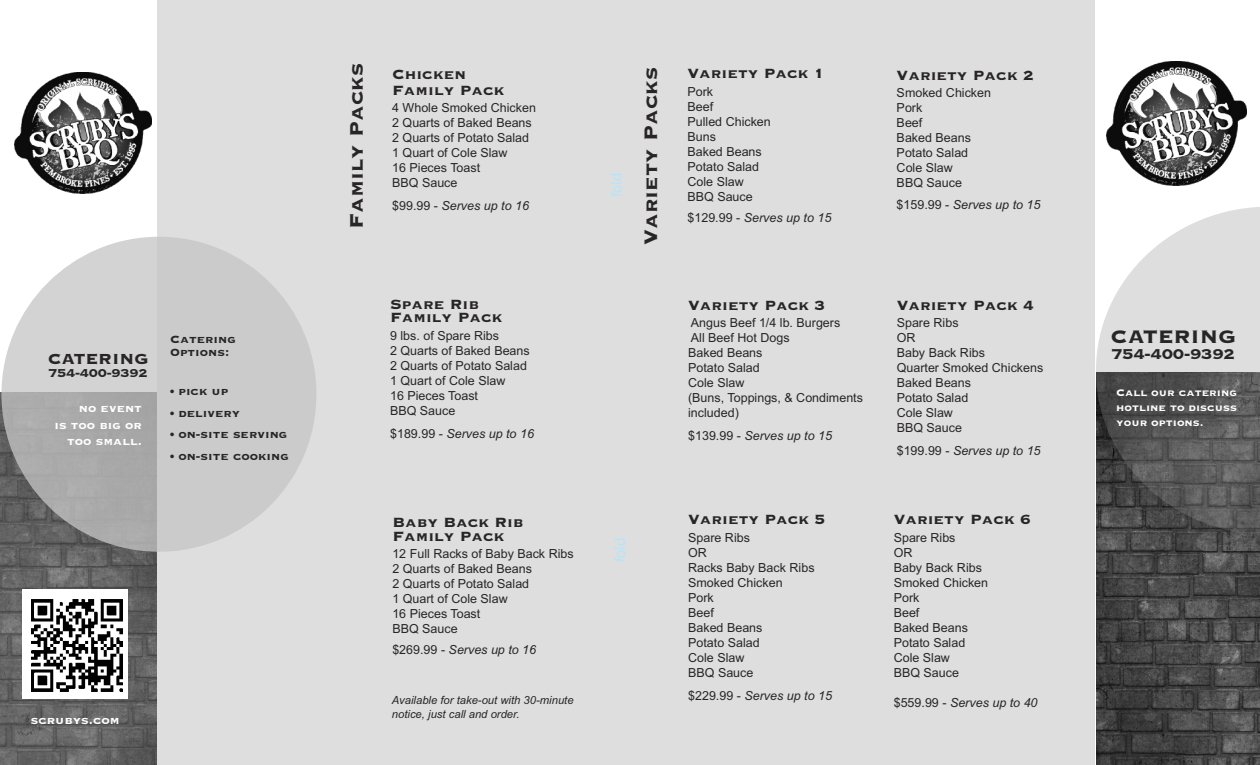
<style>
.page{position:relative;width:1260px;height:765px;background:#fff}
.page>*{position:absolute;margin:0;border:0;box-sizing:border-box;transform-origin:0 0}
.t1{font:23.75px "Copperplate Gothic Std 33 BC";color:#272526}
.t2{font:19.12px "Copperplate Gothic Std 33 BC";color:#272526}
.t3{font:18.75px "Copperplate Gothic Std 33 BC";letter-spacing:-.015em;color:#272526}
.t4{font:17.5px/13.5px "Copperplate Gothic Std 33 BC";color:#272526}
.t5{font:15.12px "Copperplate Gothic Std 33 BC";letter-spacing:-.015em;color:#272526}
.t6{font:15px "Arial";color:#b3e6f9}
.t7{font:13.75px/12.8px "Copperplate Gothic Std 33 BC";color:#272526}
.t8{font:13.75px/16.5px "Copperplate Gothic Std 33 BC";color:#fff;text-align:right}
.t9{font:12.5px/15px "Arial";color:#272526}
.t10{font:italic 12.5px "Arial";color:#272526}
.t11{font:12.5px/15px "Copperplate Gothic Std 33 BC";color:#fff;text-align:justify}
.t12{font:italic 11.25px/13.5px "Arial";color:#272526}
.s1{font-style:normal}
</style>
<div class="page">
<img style="left:0;top:393px;width:158px;height:372px">
<div style="left:158px;top:0;width:937px;height:765px;background:#dfdede"></div>
<img style="left:1096px;top:535px;width:164px;height:230px">
<svg style="left:1096px;top:207px;width:164px;height:328px;background:#9c9c9c"></svg>
<div style="left:1px;top:237px;width:315px;height:315px;background:#c7c6c7;border-radius:50%;opacity:.76"></div>
<img style="left:1107px;top:61px;width:139px;height:124px">
<img style="left:15px;top:72px;width:136px;height:122px">
<div style="left:22px;top:589px;width:106px;height:110px;background:#fff"></div>
<img style="left:31px;top:599px;width:92px;height:93px">
<h2 class="t2" style="left:48px;top:346px;width:102px">CATERING</h2>
<p class="t5" style="left:48px;top:363px;width:101px">754-400-9392</p>
<p class="t8" style="left:54px;top:399px;width:89px">no event<br>is too big or too small.</p>
<p class="t7" style="left:170px;top:332px;width:67px">Catering<br>Options:</p>
<p class="t7" style="left:170px;top:384px;width:60px">• pick up</p>
<p class="t7" style="left:170px;top:406px;width:72px">• delivery</p>
<p class="t7" style="left:170px;top:427px;width:119px">• on-site serving</p>
<p class="t7" style="left:170px;top:449px;width:120px">• on-site cooking</p>
<p class="t8" style="left:31px;top:711px;width:90px">scrubys.com</p>
<h1 class="t1" style="left:341px;top:229px;width:167px;rotate:-90deg">Family Packs</h1>
<h3 class="t4" style="left:392px;top:65px;width:114px;line-height:16px">Chicken<br>Family Pack</h3>
<p class="t9" style="left:392px;top:100px;width:145px">4 Whole Smoked Chicken<br>2 Quarts of Baked Beans<br>2 Quarts of Potato Salad<br>1 Quart of Cole Slaw<br>16 Pieces Toast<br>BBQ Sauce</p>
<p class="t10" style="left:392px;top:199px;width:138px"><span class="s1">$99.99 -</span> Serves up to 16</p>
<h3 class="t4" style="left:390px;top:296px;width:114px">Spare Rib<br>Family Pack</h3>
<p class="t9" style="left:390px;top:328px;width:141px">9 lbs. of Spare Ribs<br>2 Quarts of Baked Beans<br>2 Quarts of Potato Salad<br>1 Quart of Cole Slaw<br>16 Pieces Toast<br>BBQ Sauce</p>
<p class="t10" style="left:390px;top:426px;width:145px"><span class="s1">$189.99 -</span> Serves up to 16</p>
<h3 class="t4" style="left:392px;top:515px;width:133px">Baby Back Rib<br>Family Pack</h3>
<p class="t9" style="left:392px;top:546px;width:183px">12 Full Racks of Baby Back Ribs<br>2 Quarts of Baked Beans<br>2 Quarts of Potato Salad<br>1 Quart of Cole Slaw<br>16 Pieces Toast<br>BBQ Sauce</p>
<p class="t10" style="left:392px;top:643px;width:145px"><span class="s1">$269.99 -</span> Serves up to 16</p>
<p class="t12" style="left:392px;top:694px;width:183px">Available for take-out with 30-minute notice, just call and order.</p>
<p class="t6" style="left:607px;top:197px;width:26px;rotate:-90deg">fold</p>
<h1 class="t1" style="left:635px;top:245px;width:179px;rotate:-90deg">Variety Packs</h1>
<p class="t6" style="left:611px;top:562px;width:26px;rotate:-90deg">fold</p>
<h3 class="t4" style="left:688px;top:65px;width:139px">Variety Pack 1</h3>
<p class="t9" style="left:687px;top:84px;width:85px">Pork<br>Beef<br>Pulled Chicken<br>Buns<br>Baked Beans<br>Potato Salad<br>Cole Slaw<br>BBQ Sauce</p>
<p class="t10" style="left:687px;top:210px;width:145px"><span class="s1">$129.99 -</span> Serves up to 15</p>
<h3 class="t4" style="left:688px;top:297px;width:139px">Variety Pack 3</h3>
<p class="t9" style="left:688px;top:315px;width:176px">Angus Beef 1/4 lb. Burgers<br>All Beef Hot Dogs<br>Baked Beans<br>Potato Salad<br>Cole Slaw<br>(Buns, Toppings, &amp; Condiments included)</p>
<p class="t10" style="left:688px;top:428px;width:145px"><span class="s1">$139.99 -</span> Serves up to 15</p>
<h3 class="t4" style="left:688px;top:511px;width:139px">Variety Pack 5</h3>
<p class="t9" style="left:688px;top:530px;width:128px">Spare Ribs<br>OR<br>Racks Baby Back Ribs<br>Smoked Chicken<br>Pork<br>Beef<br>Baked Beans<br>Potato Salad<br>Cole Slaw<br>BBQ Sauce</p>
<p class="t10" style="left:688px;top:688px;width:145px"><span class="s1">$229.99 -</span> Serves up to 15</p>
<h3 class="t4" style="left:897px;top:67px;width:139px">Variety Pack 2</h3>
<p class="t9" style="left:897px;top:86px;width:96px">Smoked Chicken<br>Pork<br>Beef<br>Baked Beans<br>Potato Salad<br>Cole Slaw<br>BBQ Sauce</p>
<p class="t10" style="left:897px;top:197px;width:145px"><span class="s1">$159.99 -</span> Serves up to 15</p>
<h3 class="t4" style="left:897px;top:297px;width:139px">Variety Pack 4</h3>
<p class="t9" style="left:897px;top:315px;width:148px">Spare Ribs<br>OR<br>Baby Back Ribs<br>Quarter Smoked Chickens<br>Baked Beans<br>Potato Salad<br>Cole Slaw<br>BBQ Sauce</p>
<p class="t10" style="left:897px;top:443px;width:145px"><span class="s1">$199.99 -</span> Serves up to 15</p>
<h3 class="t4" style="left:894px;top:511px;width:139px">Variety Pack 6</h3>
<p class="t9" style="left:894px;top:530px;width:96px">Spare Ribs<br>OR<br>Baby Back Ribs<br>Smoked Chicken<br>Pork<br>Beef<br>Baked Beans<br>Potato Salad<br>Cole Slaw<br>BBQ Sauce</p>
<p class="t10" style="left:894px;top:695px;width:145px"><span class="s1">$559.99 -</span> Serves up to 40</p>
<h1 class="t1" style="left:1111px;top:321px;width:126px">CATERING</h1>
<h3 class="t3" style="left:1111px;top:342px;width:125px">754-400-9392</h3>
<p class="t11" style="left:1116px;top:384px;width:122px">Call our catering hotline to discuss your options.</p>
</div>
